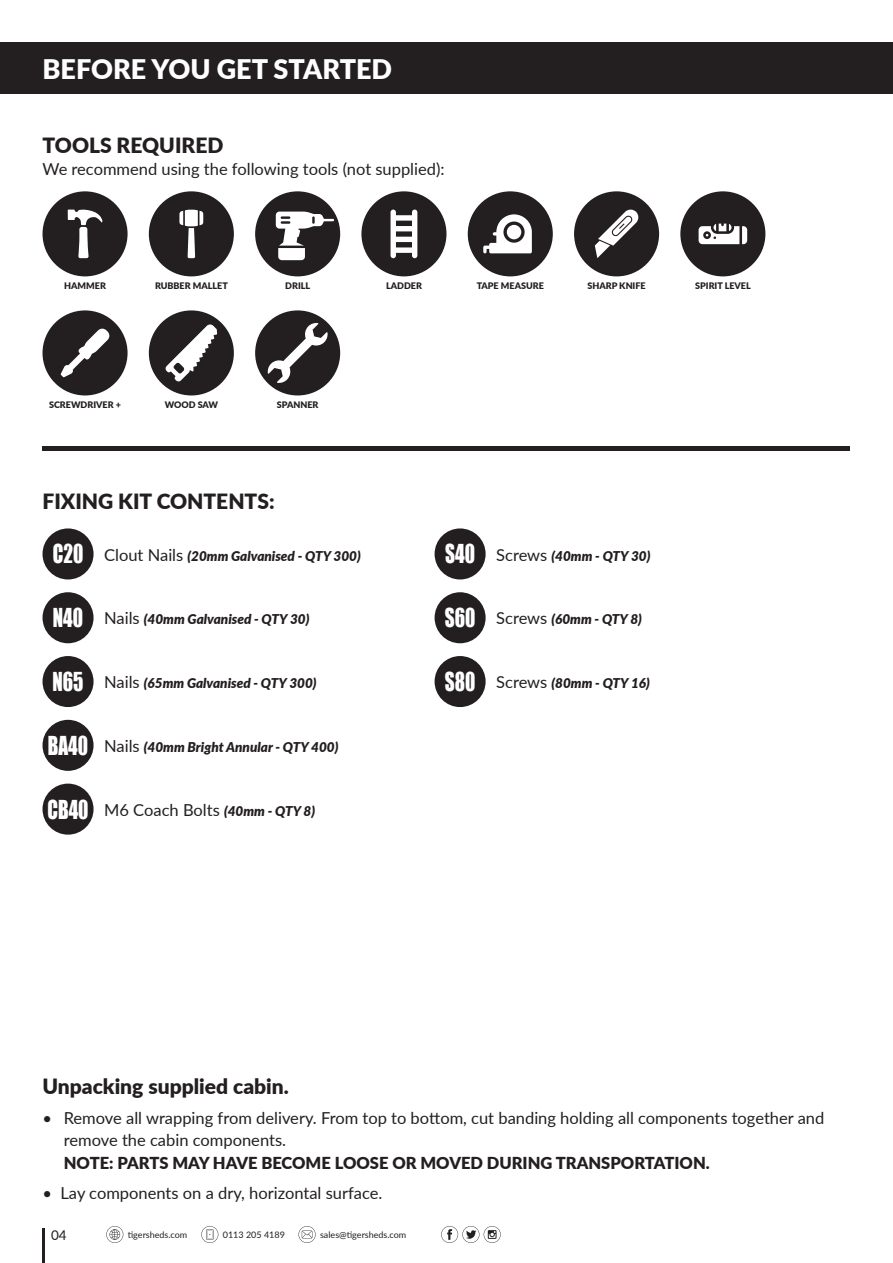
<style>
.page{position:relative;width:893px;height:1263px;background:#fff}
.page>*{position:absolute;margin:0;border:0;box-sizing:border-box;transform-origin:0 0}
.t1{font:900 27px "Lato";color:#fff}
.t2{font:24px "Impact";color:#fff;scale:.8 1}
.t3{font:900 21px "Lato";color:#231f20}
.t4{font:16.5px/22.5px "Lato";color:#231f20}
.t5{font:900 16.5px "Lato";color:#231f20}
.t6{font:italic 900 13.5px "Lato";color:#231f20}
.t7{font:13.5px "Lato";color:#231f20}
.t8{font:900 9px "Lato";color:#231f20}
.t9{font:9px "Lato";color:#231f20}
.s1{font-weight:400;font-style:normal;font-size:16.5px}
.s2{font-family:"Impact";font-weight:400;font-style:normal;font-size:24px;color:#fff}
.s3{font-family:"Impact";font-size:24px;color:#fff}
.s4{font-weight:900;font-style:italic;font-size:13.5px}
</style>
<div class="page">
<div style="left:0;top:43px;width:893px;height:51px;background:#231f20"></div>
<div style="left:43px;top:310px;width:85px;height:85px;background:#231f20;border-radius:50%"></div>
<svg style="left:61px;top:329px;width:48px;height:48px"></svg>
<div style="left:43px;top:446px;width:807px;height:5px;background:#231f20"></div>
<div style="left:255px;top:191px;width:85px;height:85px;background:#231f20;border-radius:50%"></div>
<svg style="left:276px;top:212px;width:58px;height:48px"></svg>
<div style="left:361px;top:191px;width:85px;height:85px;background:#231f20;border-radius:50%"></div>
<svg style="left:391px;top:210px;width:26px;height:48px"></svg>
<div style="left:468px;top:191px;width:85px;height:85px;background:#231f20;border-radius:50%"></div>
<svg style="left:483px;top:214px;width:49px;height:39px"></svg>
<div style="left:574px;top:191px;width:85px;height:85px;background:#231f20;border-radius:50%"></div>
<svg style="left:595px;top:209px;width:44px;height:49px"></svg>
<div style="left:680px;top:191px;width:85px;height:85px;background:#231f20;border-radius:50%"></div>
<svg style="left:699px;top:224px;width:48px;height:20px"></svg>
<div style="left:149px;top:191px;width:85px;height:85px;background:#231f20;border-radius:50%"></div>
<svg style="left:179px;top:209px;width:24px;height:49px"></svg>
<div style="left:43px;top:191px;width:85px;height:85px;background:#231f20;border-radius:50%"></div>
<svg style="left:68px;top:210px;width:34px;height:48px"></svg>
<div style="left:149px;top:310px;width:85px;height:85px;background:#231f20;border-radius:50%"></div>
<svg style="left:165px;top:324px;width:52px;height:57px"></svg>
<div style="left:43px;top:528px;width:51px;height:51px;background:#231f20;border-radius:50%"></div>
<div style="left:43px;top:592px;width:51px;height:51px;background:#231f20;border-radius:50%"></div>
<div style="left:43px;top:656px;width:51px;height:51px;background:#231f20;border-radius:50%"></div>
<div style="left:435px;top:528px;width:51px;height:51px;background:#231f20;border-radius:50%"></div>
<div style="left:435px;top:592px;width:51px;height:51px;background:#231f20;border-radius:50%"></div>
<div style="left:435px;top:656px;width:51px;height:51px;background:#231f20;border-radius:50%"></div>
<div style="left:255px;top:310px;width:85px;height:85px;background:#231f20;border-radius:50%"></div>
<svg style="left:267px;top:323px;width:61px;height:60px"></svg>
<hr style="left:43px;top:1229px;width:2px;height:34px;background:#231f20">
<svg style="left:441px;top:1226px;width:60px;height:17px"></svg>
<svg style="left:201px;top:1226px;width:17px;height:17px"></svg>
<svg style="left:299px;top:1226px;width:17px;height:17px"></svg>
<svg style="left:106px;top:1226px;width:17px;height:17px"></svg>
<div style="left:43px;top:784px;width:51px;height:51px;background:#231f20;border-radius:50%"></div>
<div style="left:43px;top:720px;width:51px;height:51px;background:#231f20;border-radius:50%"></div>
<h1 class="t1" style="left:43px;top:49px;width:351px">BEFORE YOU GET STARTED</h1>
<p class="t3" style="left:43px;top:130px;width:182px">TOOLS REQUIRED</p>
<p class="t4" style="left:43px;top:158px;width:404px">We recommend using the following tools (not supplied):</p>
<p class="t8" style="left:64px;top:279px;width:43px">HAMMER</p>
<p class="t8" style="left:155px;top:279px;width:74px">RUBBER MALLET</p>
<p class="t8" style="left:285px;top:279px;width:27px">DRILL</p>
<p class="t8" style="left:386px;top:279px;width:37px">LADDER</p>
<p class="t8" style="left:477px;top:279px;width:69px">TAPE MEASURE</p>
<p class="t8" style="left:587px;top:279px;width:60px">SHARP KNIFE</p>
<p class="t8" style="left:695px;top:279px;width:57px">SPIRIT LEVEL</p>
<p class="t8" style="left:49px;top:398px;width:73px">SCREWDRIVER +</p>
<p class="t8" style="left:165px;top:398px;width:55px">WOOD SAW</p>
<p class="t8" style="left:277px;top:398px;width:43px">SPANNER</p>
<p class="t3" style="left:43px;top:486px;width:234px">FIXING KIT CONTENTS:</p>
<p class="t6" style="left:104px;top:545px;width:258px"><span class="s1">Clout Nails</span> (20mm Galvanised - QTY 300)</p>
<h2 class="t2" style="left:53px;top:535px;width:40px">C20</h2>
<p class="t6" style="left:53px;top:609px;width:258px"><span class="s2">N40</span> <span class="s1">Nails</span> (40mm Galvanised - QTY 30)</p>
<p class="t6" style="left:52px;top:673px;width:266px"><span class="s2">N65</span> <span class="s1">Nails</span> (65mm Galvanised - QTY 300)</p>
<p class="t6" style="left:48px;top:737px;width:292px"><span class="s2">BA40</span> <span class="s1">Nails</span> (40mm Bright Annular - QTY 400)</p>
<p class="t4" style="left:47px;top:798px;width:269px"><span class="s3">CB40</span> M6 Coach Bolts <span class="s4">(40mm - QTY 8)</span></p>
<p class="t6" style="left:445px;top:545px;width:207px"><span class="s2">S40</span> <span class="s1">Screws</span> (40mm - QTY 30)</p>
<p class="t6" style="left:445px;top:609px;width:199px"><span class="s2">S60</span> <span class="s1">Screws</span> (60mm - QTY 8)</p>
<p class="t6" style="left:445px;top:673px;width:206px"><span class="s2">S80</span> <span class="s1">Screws</span> (80mm - QTY 16)</p>
<p class="t3" style="left:43px;top:1070px;width:248px">Unpacking supplied cabin.</p>
<p class="t4" style="left:64px;top:1106px;width:762px;text-indent:-21px">• Remove all wrapping from delivery. From top to bottom, cut banding holding all components together and remove the cabin components.</p>
<p class="t5" style="left:64px;top:1150px;width:647px">NOTE: PARTS MAY HAVE BECOME LOOSE OR MOVED DURING TRANSPORTATION.</p>
<p class="t4" style="left:43px;top:1181px;width:341px">• Lay components on a dry, horizontal surface.</p>
<p class="t7" style="left:51px;top:1225px;width:17px">04</p>
<p class="t9" style="left:128px;top:1228px;width:61px">tigersheds.com</p>
<p class="t9" style="left:223px;top:1228px;width:64px">0113 205 4189</p>
<p class="t9" style="left:320px;top:1228px;width:88px">sales@tigersheds.com</p>
</div>
